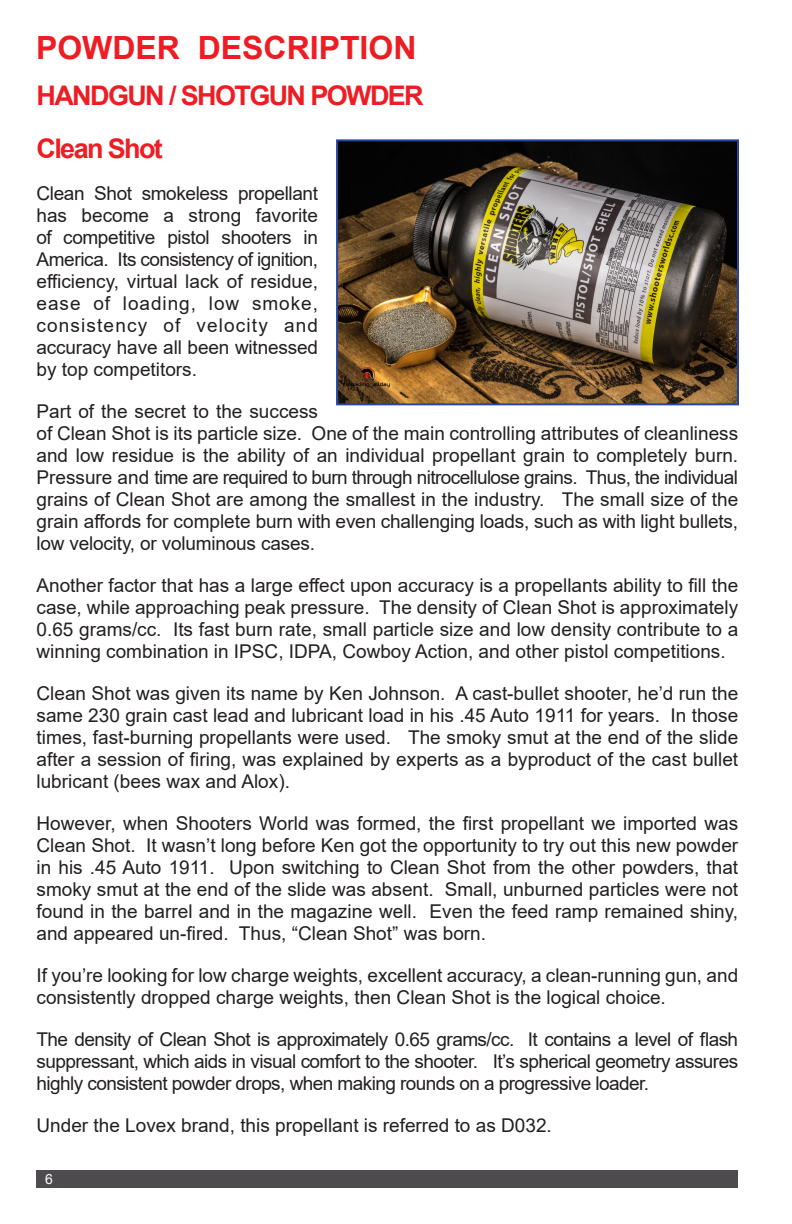
<style>
.page{position:relative;width:792px;height:1224px;background:#fff}
.page>*{position:absolute;margin:0;border:0;box-sizing:border-box;transform-origin:0 0}
.t1{font:700 32px "Arial";color:#ee1d23}
.t2{font:700 27px "Arial";letter-spacing:-.06em;color:#ee1d23}
.t3{font:19px/22px "Arial";color:#231f20;text-align:justify}
.t4{font:14px "Arial";color:#fff}
</style>
<div class="page">
<div style="left:36px;top:1170px;width:702px;height:18px;background:#4d4b4d"></div>
<img style="left:339px;top:142px;width:397px;height:260px">
<div style="left:336px;top:139px;width:403px;height:266px;border:2px solid #26459d"></div>
<p class="t1" style="left:36px;top:26px;width:382px">POWDER DESCRIPTION</p>
<p class="t2" style="left:37px;top:77px;width:389px">HANDGUN / SHOTGUN POWDER</p>
<p class="t2" style="left:37px;top:129px;width:128px">Clean Shot</p>
<p class="t3" style="left:37px;top:182px;width:283px">Clean Shot smokeless propellant has become a strong favorite of competitive pistol shooters in America. Its consistency of ignition, efficiency, virtual lack of residue, ease of loading, low smoke, consistency of velocity and accuracy have all been witnessed by top competitors.</p>
<p class="t3" style="left:37px;top:400px;width:703px;text-align:left">Part of the secret to the success<br>of Clean Shot is its particle size. One of the main controlling attributes of cleanliness and low residue is the ability of an individual propellant grain to completely burn.<br>Pressure and time are required to burn through nitrocellulose grains. Thus, the individual grains of Clean Shot are among the smallest in the industry. The small size of the grain affords for complete burn with even challenging loads, such as with light bullets, low velocity, or voluminous cases.</p>
<p class="t3" style="left:37px;top:574px;width:703px">Another factor that has a large effect upon accuracy is a propellants ability to fill the case, while approaching peak pressure. The density of Clean Shot is approximately 0.65 grams/cc. Its fast burn rate, small particle size and low density contribute to a winning combination in IPSC, IDPA, Cowboy Action, and other pistol competitions.</p>
<p class="t3" style="left:37px;top:682px;width:703px">Clean Shot was given its name by Ken Johnson. A cast-bullet shooter, he’d run the same 230 grain cast lead and lubricant load in his .45 Auto 1911 for years. In those times, fast-burning propellants were used. The smoky smut at the end of the slide after a session of firing, was explained by experts as a byproduct of the cast bullet lubricant (bees wax and Alox).</p>
<p class="t3" style="left:37px;top:812px;width:703px">However, when Shooters World was formed, the first propellant we imported was Clean Shot. It wasn’t long before Ken got the opportunity to try out this new powder in his .45 Auto 1911. Upon switching to Clean Shot from the other powders, that smoky smut at the end of the slide was absent. Small, unburned particles were not found in the barrel and in the magazine well. Even the feed ramp remained shiny, and appeared un-fired. Thus, “Clean Shot” was born.</p>
<p class="t3" style="left:37px;top:964px;width:703px">If you’re looking for low charge weights, excellent accuracy, a clean-running gun, and consistently dropped charge weights, then Clean Shot is the logical choice.</p>
<p class="t3" style="left:37px;top:1028px;width:703px">The density of Clean Shot is approximately 0.65 grams/cc. It contains a level of flash suppressant, which aids in visual comfort to the shooter. It’s spherical geometry assures highly consistent powder drops, when making rounds on a progressive loader.</p>
<p class="t3" style="left:37px;top:1114px;width:517px">Under the Lovex brand, this propellant is referred to as D032.</p>
<p class="t4" style="left:45px;top:1170px;width:9px">6</p>
</div>
